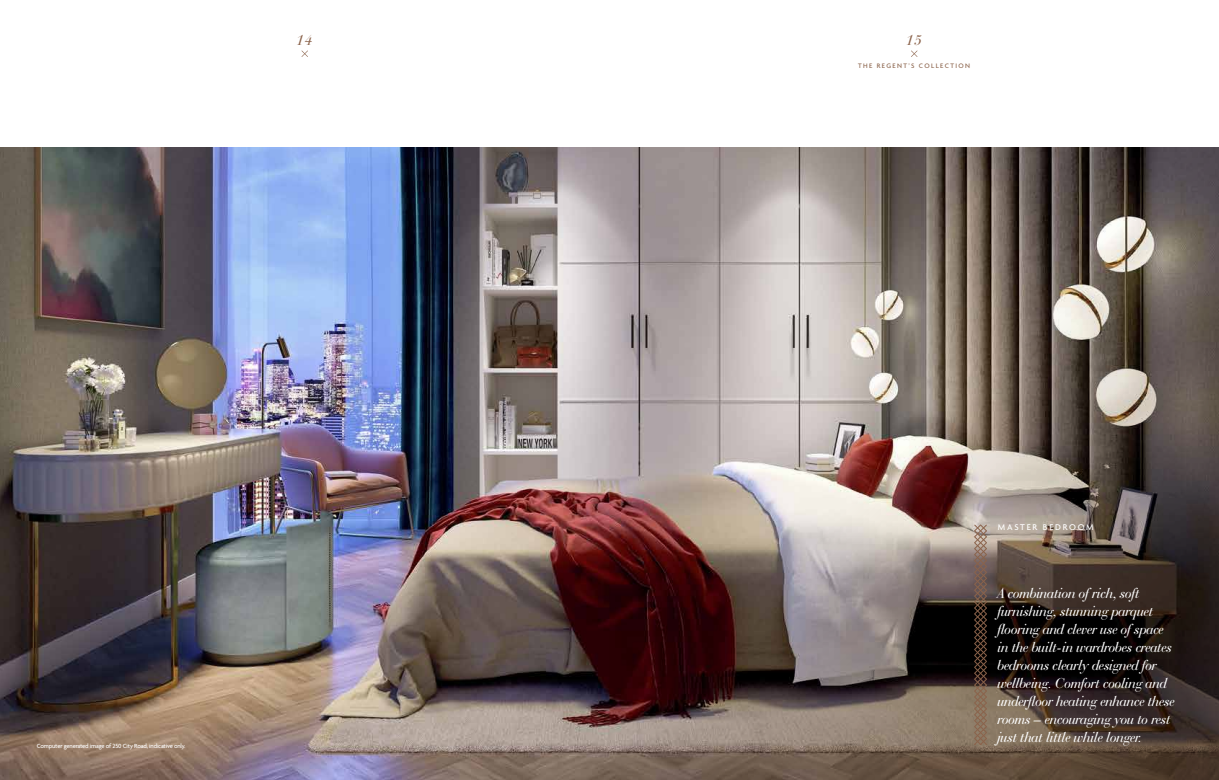
<style>
.page{position:relative;width:1219px;height:780px;background:#fff}
.page>*{position:absolute;margin:0;border:0;box-sizing:border-box;transform-origin:0 0}
.t1{font:italic 15px/18px "Bauer Bodoni BT";letter-spacing:-.01em;color:#fff}
.t2{font:italic 15px "Bauer Bodoni BT";color:#8b634b}
.t3{font:500 9px "Agenda";letter-spacing:.2em;color:#fff}
.t4{font:500 7px "Agenda";letter-spacing:.2em;color:#8b634b}
.t5{font:500 6.5px "Agenda";letter-spacing:-.025em;color:#fff}
</style>
<div class="page">
<img style="left:0;top:147px;width:1219px;height:633px">
<img style="left:609px;top:148px;width:610px;height:632px">
<svg style="left:974px;top:524px;width:13px;height:221px"></svg>
<svg style="left:301px;top:50px;width:7px;height:7px"></svg>
<svg style="left:911px;top:50px;width:6px;height:7px"></svg>
<p class="t2" style="left:297px;top:31px;width:17px">14</p>
<p class="t2" style="left:906px;top:31px;width:17px">15</p>
<p class="t4" style="left:858px;top:61px;width:113px">THE REGENT’S COLLECTION</p>
<p class="t5" style="left:37px;top:742px;width:150px">Computer generated image of 250 City Road, indicative only.</p>
<p class="t3" style="left:998px;top:522px;width:97px">MASTER BEDROOM</p>
<p class="t1" style="left:998px;top:583px;width:179px">A combination of rich, soft furnishing, stunning parquet flooring and clever use of space in the built-in wardrobes creates bedrooms clearly designed for wellbeing. Comfort cooling and underfloor heating enhance these rooms – encouraging you to rest just that little while longer.</p>
</div>
